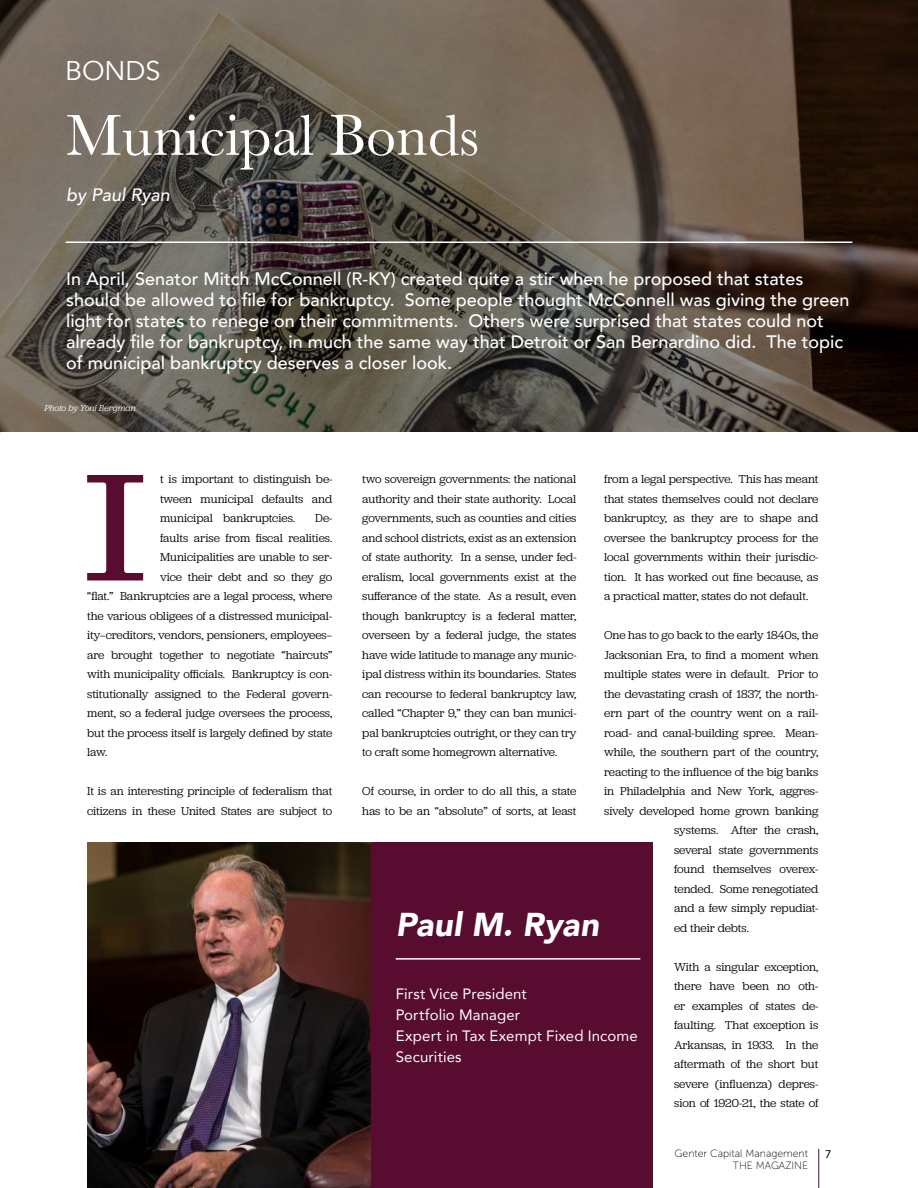
<style>
.page{position:relative;width:918px;height:1188px;background:#fff}
.page>*{position:absolute;margin:0;border:0;box-sizing:border-box;transform-origin:0 0}
.t1{font:158.85px "Jubilat";color:#570c30;scale:1.5 1}
.t2{font:60px "Baskerville";color:#fff}
.t3{font:italic 900 33px "Avenir";letter-spacing:.01em;color:#fff}
.t4{font:27px "Avenir";color:#fff}
.t5{font:500 18px/21px "Avenir";color:#fff}
.t6{font:italic 500 18px "Avenir";color:#fff}
.t7{font:15px/21px "Avenir";letter-spacing:.01em;color:#fff}
.t8{font:12px/19.5px "Jubilat";letter-spacing:-.005em;color:#000;text-align:justify}
.t9{font:12px "Myriad Pro";color:#000}
.t10{font:10.5px/12px "Museo Sans 100";color:#000;text-align:right}
.t11{font:italic 9px "Jubilat";letter-spacing:-.005em;color:#fff}
</style>
<div class="page">
<hr style="left:818px;top:1149px;width:1px;height:39px;background:#570c30">
<img style="left:0;top:0;width:918px;height:432px">
<hr style="left:66px;top:242px;width:786px;height:1px;background:#fff">
<div style="left:87px;top:842px;width:566px;height:346px;background:#570c30"></div>
<img style="left:87px;top:842px;width:283px;height:346px">
<hr style="left:396px;top:958px;width:244px;height:2px;background:#fff">
<h3 class="t4" style="left:65px;top:55px;width:97px">BONDS</h3>
<h2 class="t2" style="left:66px;top:97px;width:415px">Municipal Bonds</h2>
<h3 class="t6" style="left:66px;top:184px;width:105px">by Paul Ryan</h3>
<p class="t5" style="left:66px;top:267px;width:785px">In April, Senator Mitch McConnell (R-KY) created quite a stir when he proposed that states should be allowed to file for bankruptcy. Some people thought McConnell was giving the green light for states to renege on their commitments. Others were surprised that states could not already file for bankruptcy, in much the same way that Detroit or San Bernardino did. The topic of municipal bankruptcy deserves a closer look.</p>
<p class="t11" style="left:44px;top:402px;width:93px">Photo by Yoni Bergman</p>
<h1 class="t1" style="left:82px;top:428px;width:45px">I</h1>
<p class="t8" style="left:160px;top:469px;width:174px">t is important to distinguish be&shy;tween municipal defaults and municipal bankruptcies.</p>
<p class="t8" style="left:315px;top:508px;width:19px">De-</p>
<p class="t8" style="left:160px;top:527px;width:174px">faults arise from fiscal realities.</p>
<p class="t8" style="left:160px;top:547px;width:174px">Municipalities are unable to ser-</p>
<p class="t8" style="left:160px;top:566px;width:174px">vice their debt and so they go</p>
<p class="t8" style="left:87px;top:586px;width:247px">“flat.” Bankruptcies are a legal process, where</p>
<p class="t8" style="left:87px;top:605px;width:247px">the various obligees of a distressed municipal-</p>
<p class="t8" style="left:87px;top:625px;width:247px">ity—creditors, vendors, pensioners, employees—</p>
<p class="t8" style="left:87px;top:644px;width:247px">are brought together to negotiate “haircuts”</p>
<p class="t8" style="left:87px;top:664px;width:247px">with municipality officials. Bankruptcy is con-</p>
<p class="t8" style="left:87px;top:683px;width:247px">stitutionally assigned to the Federal govern-</p>
<p class="t8" style="left:87px;top:703px;width:247px">ment, so a federal judge oversees the process,</p>
<p class="t8" style="left:87px;top:722px;width:247px">but the process itself is largely defined by state</p>
<p class="t8" style="left:87px;top:742px;width:22px">law.</p>
<p class="t8" style="left:87px;top:781px;width:247px">It is an interesting principle of federalism that citizens in these United States are subject to</p>
<p class="t8" style="left:604px;top:469px;width:216px">from a legal perspective. This has meant that states themselves could not declare bankruptcy, as they are to shape and oversee the bankruptcy process for the local governments within their jurisdic&shy;tion. It has worked out fine because, as a practical matter, states do not default.</p>
<p class="t8" style="left:604px;top:625px;width:216px">One has to go back to the early 1840s, the</p>
<p class="t8" style="left:604px;top:644px;width:216px">Jacksonian Era, to find a moment when</p>
<p class="t8" style="left:604px;top:664px;width:216px">multiple states were in default. Prior to</p>
<p class="t8" style="left:604px;top:683px;width:216px">the devastating crash of 1837, the north-</p>
<p class="t8" style="left:604px;top:703px;width:216px">ern part of the country went on a rail-</p>
<p class="t8" style="left:604px;top:722px;width:216px">road- and canal-building spree. Mean-</p>
<p class="t8" style="left:604px;top:742px;width:216px">while, the southern part of the country,</p>
<p class="t8" style="left:604px;top:761px;width:216px">reacting to the influence of the big banks</p>
<p class="t8" style="left:604px;top:781px;width:216px">in Philadelphia and New York, aggres-</p>
<p class="t8" style="left:604px;top:800px;width:216px">sively developed home grown banking</p>
<p class="t8" style="left:674px;top:820px;width:146px">systems. After the crash,</p>
<p class="t8" style="left:674px;top:839px;width:146px">several state governments</p>
<p class="t8" style="left:674px;top:859px;width:146px">found themselves overex-</p>
<p class="t8" style="left:674px;top:878px;width:146px">tended. Some renegotiated</p>
<p class="t8" style="left:674px;top:898px;width:146px">and a few simply repudiat-</p>
<p class="t8" style="left:674px;top:917px;width:76px">ed their debts.</p>
<p class="t8" style="left:674px;top:956px;width:146px">With a singular exception, there have been no oth&shy;er examples of states de&shy;faulting. That exception is Arkansas, in 1933. In the aftermath of the short but severe (influenza) depres&shy;sion of 1920-21, the state of</p>
<p class="t8" style="left:362px;top:469px;width:216px">two sovereign governments: the national authority and their state authority. Local governments, such as counties and cities and school districts, exist as an extension of state authority. In a sense, under fed&shy;eralism, local governments exist at the sufferance of the state. As a result, even though bankruptcy is a federal matter, overseen by a federal judge, the states have wide latitude to manage any munic&shy;ipal distress within its boundaries. States can recourse to federal bankruptcy law, called “Chapter 9,” they can ban munici&shy;pal bankruptcies outright, or they can try to craft some homegrown alternative.</p>
<p class="t8" style="left:362px;top:781px;width:216px">Of course, in order to do all this, a state has to be an “absolute” of sorts, at least</p>
<h3 class="t3" style="left:396px;top:897px;width:205px">Paul M. Ryan</h3>
<p class="t7" style="left:396px;top:983px;width:244px">First Vice President<br>Portfolio Manager<br>Expert in Tax Exempt Fixed Income<br>Securities</p>
<p class="t10" style="left:675px;top:1147px;width:135px">Genter Capital Management<br>THE MAGAZINE</p>
<p class="t9" style="left:825px;top:1147px;width:8px">7</p>
</div>
